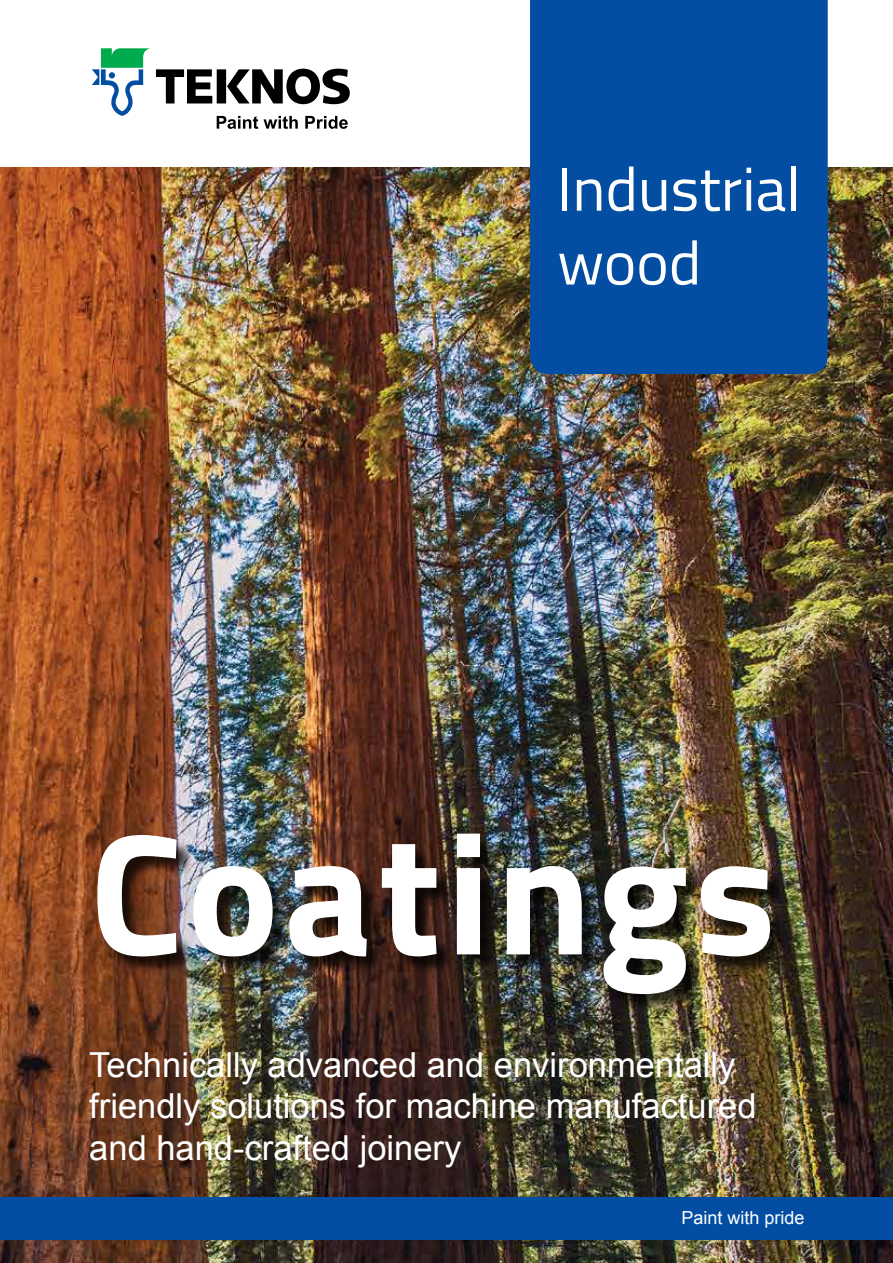
<style>
.page{position:relative;width:893px;height:1263px;background:#fff}
.page>*{position:absolute;margin:0;border:0;box-sizing:border-box;transform-origin:0 0}
.t1{font:61.5px/73.8px "Titillium";color:#fff}
.t2{font:34.5px/41.4px "Arial";color:#fff}
.t3{font:18px "Arial";color:#fff}
</style>
<div class="page">
<img style="left:0;top:168px;width:893px;height:1095px">
<div style="left:530px;top:0;width:298px;height:374px;background:#034ea2"></div>
<svg style="left:92px;top:48px;width:58px;height:68px"></svg>
<svg style="left:156px;top:69px;width:194px;height:35px"></svg>
<svg style="left:217px;top:116px;width:81px;height:13px"></svg>
<svg style="left:305px;top:116px;width:43px;height:13px"></svg>
<div style="left:0;top:1197px;width:893px;height:42px;background:#034ea2"></div>
<div style="left:100px;top:836px;width:689px;height:176px;background:#000;opacity:.75"></div>
<img style="left:97px;top:834px;width:673px;height:160px">
<h1 class="t1" style="left:557px;top:149px;width:245px">Industrial wood</h1>
<p class="t2" style="left:89px;top:1044px;width:669px">Technically advanced and environmentally friendly solutions for machine manufactured and hand-crafted joinery</p>
<p class="t3" style="left:681px;top:1208px;width:125px">Paint with pride</p>
</div>
